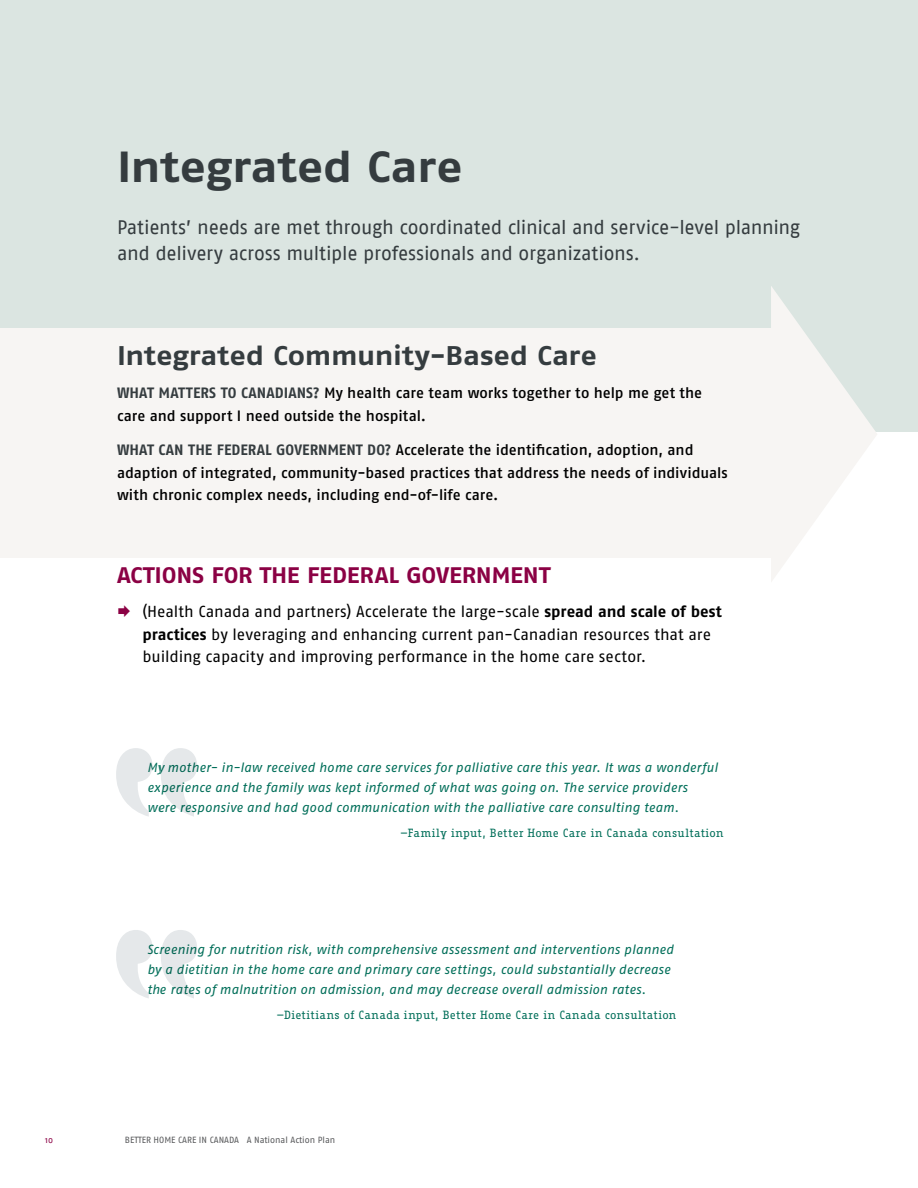
<style>
.page{position:relative;width:918px;height:1188px;background:#fff}
.page>*{position:absolute;margin:0;border:0;box-sizing:border-box;transform-origin:0 0}
.t1{font:43.5px "Fago Ex Bold Lf";color:#353c3f}
.t2{font:27px "Fago Ex Bold Lf";letter-spacing:-.005em;color:#353c3f}
.t3{font:22.5px "Fago Ex Bold Lf";letter-spacing:-.01em;color:#8b0144}
.t4{font:19.5px/25.5px "Fago No";letter-spacing:-.015em;color:#353c3f}
.t5{font:15.9px/22.5px "Fago No Regular LF";letter-spacing:-.005em;color:#000}
.t6{font:15px/22.5px "Fago No Med Lf";color:#000}
.t7{font:italic 13.2px/19.8px "Fago No Regular Lf";letter-spacing:.01em;color:#016e59}
.t8{font:11.55px "Fago Office Serif";letter-spacing:.02em;color:#016e59}
.t9{font:9px "Fago No Regular LF";color:#58595b}
.t10{font:8.7px "Fago No";color:#8b0144}
.s1{font-family:"Fago No Bold TF";color:#353c3f}
.s2{font-family:"Fago No Bold TF"}
</style>
<div class="page">
<div style="left:0;top:0;width:918px;height:432px;background:#dbe5e1"></div>
<div style="left:0;top:328px;width:784px;height:230px;background:#f7f5f3"></div>
<svg style="left:771px;top:286px;width:106px;height:296px"></svg>
<svg style="left:161px;top:930px;width:36px;height:68px"></svg>
<svg style="left:116px;top:930px;width:36px;height:68px"></svg>
<svg style="left:161px;top:748px;width:36px;height:69px"></svg>
<svg style="left:116px;top:748px;width:36px;height:69px"></svg>
<h1 class="t1" style="left:117px;top:141px;width:347px">Integrated Care</h1>
<h3 class="t4" style="left:117px;top:215px;width:685px">Patients’ needs are met through coordinated clinical and service-level planning and delivery across multiple professionals and organizations.</h3>
<h2 class="t2" style="left:117px;top:340px;width:482px">Integrated Community-Based Care</h2>
<p class="t6" style="left:117px;top:381px;width:587px"><span class="s1">WHAT MATTERS TO CANADIANS?</span> My health care team works together to help me get the care and support I need outside the hospital.</p>
<p class="t6" style="left:117px;top:438px;width:612px"><span class="s1">WHAT CAN THE FEDERAL GOVERNMENT DO?</span> Accelerate the identification, adoption, and adaption of integrated, community-based practices that address the needs of individuals with chronic complex needs, including end-of-life care.</p>
<h3 class="t3" style="left:117px;top:562px;width:434px">ACTIONS FOR THE FEDERAL GOVERNMENT</h3>
<p class="t5" style="left:143px;top:600px;width:581px">(Health Canada and partners) Accelerate the large-scale <span class="s2">spread and scale of best practices</span> by leveraging and enhancing current pan-Canadian resources that are building capacity and improving performance in the home care sector.</p>
<p class="t7" style="left:147px;top:758px;width:572px">My mother- in-law received home care services for palliative care this year. It was a wonderful experience and the family was kept informed of what was going on. The service providers were responsive and had good communication with the palliative care consulting team.</p>
<p class="t8" style="left:401px;top:826px;width:325px">—Family input, Better Home Care in Canada consultation</p>
<p class="t7" style="left:147px;top:940px;width:528px">Screening for nutrition risk, with comprehensive assessment and interventions planned by a dietitian in the home care and primary care settings, could substantially decrease the rates of malnutrition on admission, and may decrease overall admission rates.</p>
<p class="t8" style="left:277px;top:1008px;width:401px">—Dietitians of Canada input, Better Home Care in Canada consultation</p>
<p class="t10" style="left:45px;top:1135px;width:10px">10</p>
<p class="t9" style="left:125px;top:1135px;width:212px">BETTER HOME CARE IN CANADA A National Action Plan</p>
</div>
